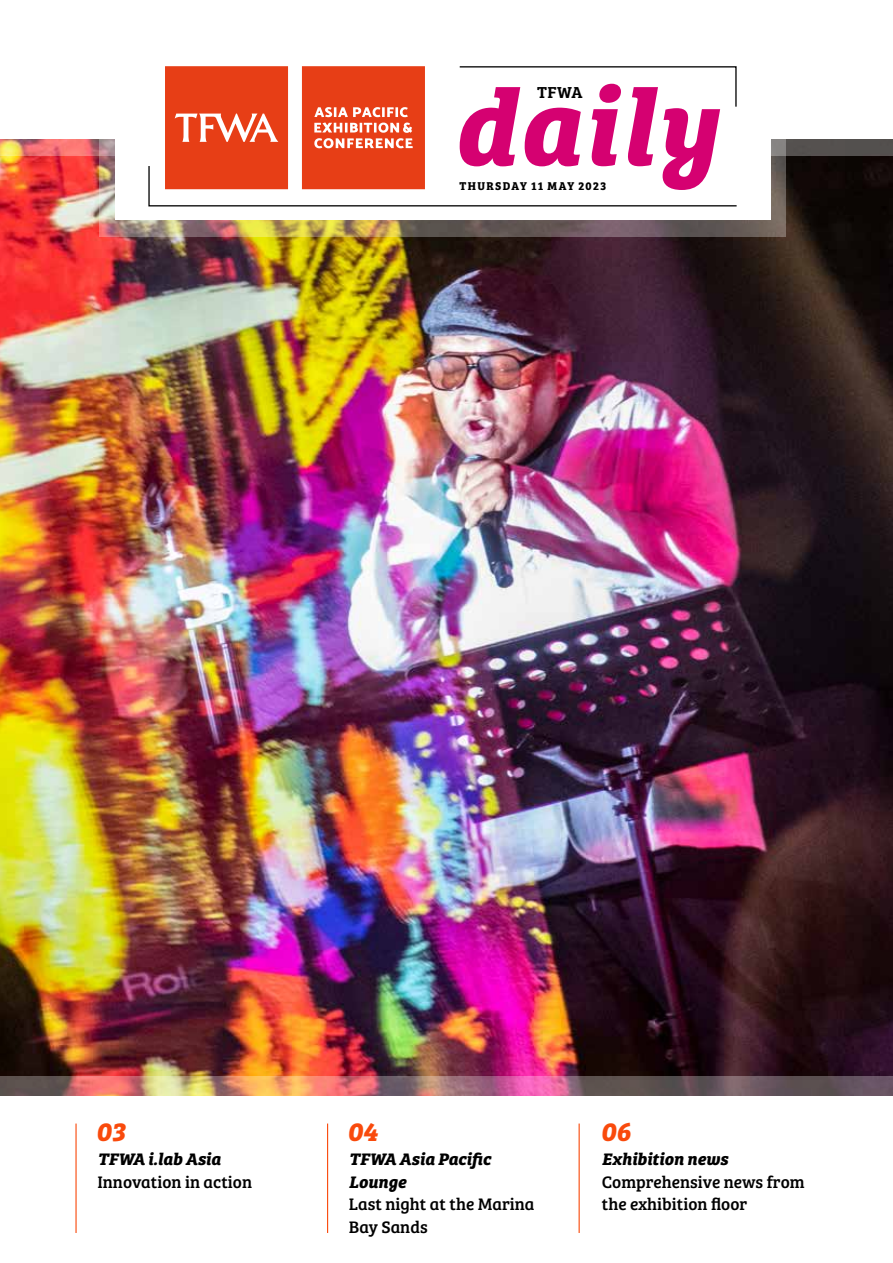
<style>
.page{position:relative;width:893px;height:1263px;background:#fff}
.page>*{position:absolute;margin:0;border:0;box-sizing:border-box;transform-origin:0 0}
.t1{font:italic 700 109.2px "Bree Serif";letter-spacing:.025em;color:#d50171}
.t2{font:italic 700 27px "Bree Serif";color:#f94a0c}
.t3{font:17.25px/22.5px "Bree Serif";color:#000}
.t4{font:italic 700 17.25px/22.5px "Bree Serif";letter-spacing:-.005em;color:#000}
.t5{font:16.5px "Bree Serif Sb";color:#000}
.t6{font:700 11.7px "Bree Serif";letter-spacing:.12em;color:#000;scale:.96 1}
</style>
<div class="page">
<img style="left:0;top:155px;width:893px;height:922px">
<svg style="left:0;top:139px;width:893px;height:16px;background:#9a695e"></svg>
<img style="left:99px;top:139px;width:686px;height:98px">
<div style="left:115px;top:54px;width:655px;height:166px;background:#fff"></div>
<img style="left:0;top:1077px;width:893px;height:19px">
<svg style="left:148px;top:66px;width:589px;height:141px"></svg>
<hr style="left:75px;top:1123px;width:2px;height:110px;background:#f94a0c">
<hr style="left:327px;top:1123px;width:1px;height:110px;background:#f94a0c">
<hr style="left:579px;top:1123px;width:1px;height:110px;background:#f94a0c">
<h1 class="t1" style="left:452px;top:38px;width:266px">daily</h1>
<p class="t5" style="left:537px;top:80px;width:47px">TFWA</p>
<p class="t6" style="left:459px;top:177px;width:154px">THURSDAY 11 MAY 2023</p>
<h2 class="t2" style="left:96px;top:1110px;width:31px">03</h2>
<p class="t4" style="left:97px;top:1147px;width:125px">TFWA i.lab Asia</p>
<p class="t3" style="left:97px;top:1170px;width:156px">Innovation in action</p>
<h2 class="t2" style="left:347px;top:1110px;width:32px">04</h2>
<p class="t4" style="left:349px;top:1147px;width:144px">TFWA Asia Pacific<br>Lounge</p>
<p class="t3" style="left:349px;top:1192px;width:187px">Last night at the Marina<br>Bay Sands</p>
<h2 class="t2" style="left:600px;top:1110px;width:31px">06</h2>
<p class="t4" style="left:602px;top:1147px;width:127px">Exhibition news</p>
<p class="t3" style="left:602px;top:1170px;width:204px">Comprehensive news from the exhibition floor</p>
</div>
